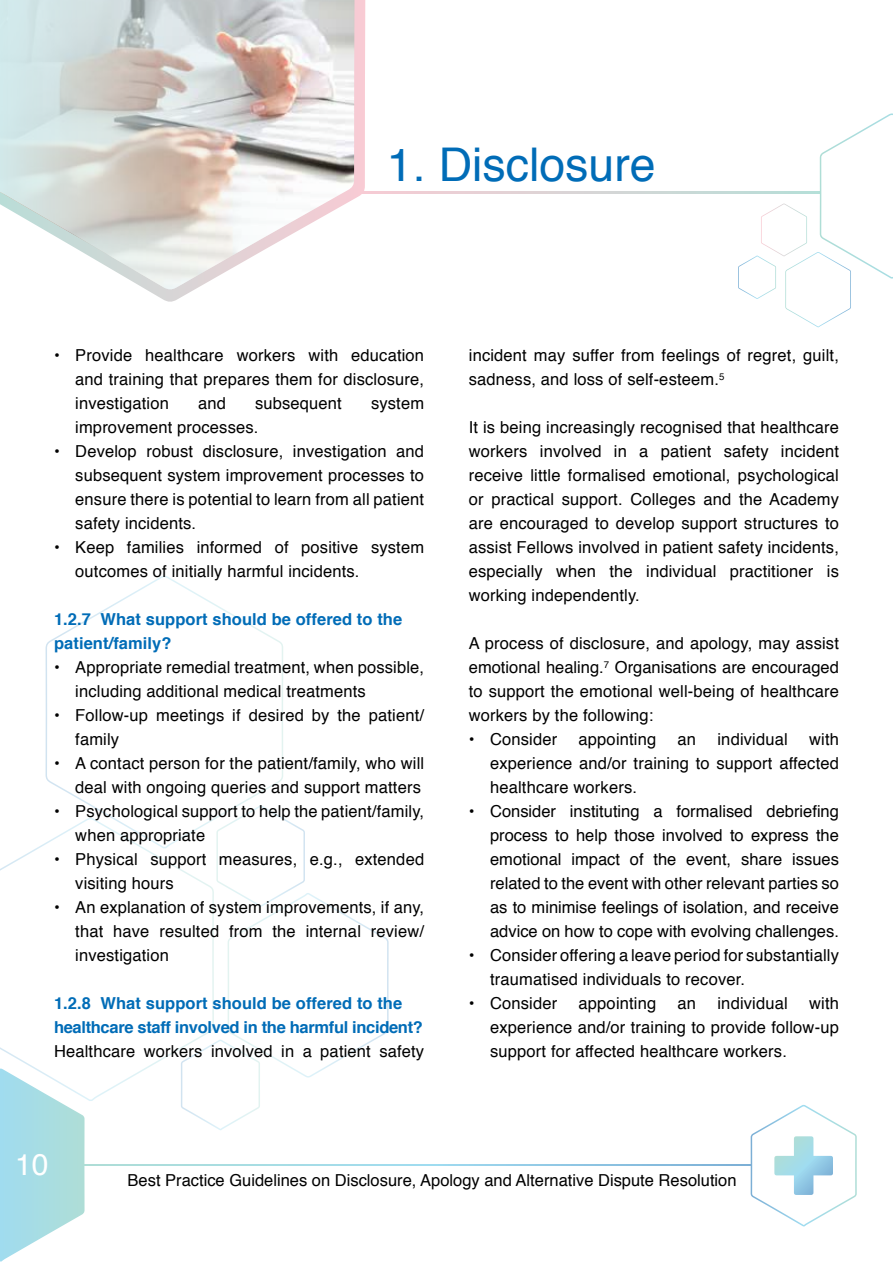
<style>
.page{position:relative;width:893px;height:1263px;background:#fff}
.page>*{position:absolute;margin:0;border:0;box-sizing:border-box;transform-origin:0 0}
.t1{font:46.5px "Helvetica";color:#006cb7}
.t2{font:30px "Helvetica";color:#fff}
.t3{font:16.5px/24px "Helvetica";letter-spacing:.01em;color:#000;text-align:justify}
.t4{font:700 16.5px/24px "Helvetica";letter-spacing:-.02em;color:#006cb7}
.t5{font:700 16.5px/24px "Helvetica";letter-spacing:.005em;color:#006cb7}
</style>
<div class="page">
<svg style="left:365px;top:192px;width:373px;height:1px"></svg>
<svg style="left:738px;top:113px;width:155px;height:214px"></svg>
<svg style="left:147px;top:0;width:218px;height:302px"></svg>
<svg style="left:0;top:0;width:355px;height:290px"></svg>
<svg style="left:0;top:843px;width:181px;height:258px"></svg>
<svg style="left:46px;top:576px;width:237px;height:272px"></svg>
<svg style="left:181px;top:805px;width:208px;height:325px"></svg>
<svg style="left:751px;top:1105px;width:106px;height:121px"></svg>
<svg style="left:85px;top:1164px;width:666px;height:2px"></svg>
<svg style="left:0;top:1068px;width:85px;height:193px"></svg>
<h1 class="t1" style="left:387px;top:129px;width:270px">1. Disclosure</h1>
<p class="t3" style="left:75px;top:344px;width:350px;text-indent:-21px">• Provide healthcare workers with education and training that prepares them for disclosure, investigation</p>
<p class="t3" style="left:198px;top:392px;width:29px">and</p>
<p class="t3" style="left:255px;top:392px;width:88px">subsequent</p>
<p class="t3" style="left:371px;top:392px;width:55px">system</p>
<p class="t3" style="left:75px;top:416px;width:185px">improvement processes.</p>
<p class="t3" style="left:75px;top:440px;width:350px;text-indent:-21px">• Develop robust disclosure, investigation and subsequent system improvement processes to ensure there is potential to learn from all patient safety incidents.</p>
<p class="t3" style="left:75px;top:536px;width:350px;text-indent:-21px">• Keep families informed of positive system outcomes of initially harmful incidents.</p>
<p class="t5" style="left:54px;top:608px;width:350px">1.2.7 What support should be offered to the patient/family?</p>
<p class="t3" style="left:75px;top:656px;width:350px;text-indent:-21px">• Appropriate remedial treatment, when possible, including additional medical treatments</p>
<p class="t3" style="left:75px;top:704px;width:350px;text-indent:-21px">• Follow-up meetings if desired by the patient/ family</p>
<p class="t3" style="left:54px;top:752px;width:372px;text-align:right">• A contact person for the patient/family, who will deal with ongoing queries and support matters</p>
<p class="t3" style="left:75px;top:800px;width:350px;text-indent:-21px">• Psychological support to help the patient/family, when appropriate</p>
<p class="t3" style="left:75px;top:848px;width:350px;text-indent:-21px">• Physical support measures, e.g., extended visiting hours</p>
<p class="t3" style="left:75px;top:896px;width:350px;text-indent:-21px">• An explanation of system improvements, if any, that have resulted from the internal review/ investigation</p>
<p class="t4" style="left:54px;top:992px;width:370px">1.2.8 What support should be offered to the healthcare staff involved in the harmful incident?</p>
<p class="t3" style="left:54px;top:1040px;width:372px">Healthcare workers involved in a patient safety</p>
<p class="t3" style="left:469px;top:344px;width:372px">incident may suffer from feelings of regret, guilt, sadness, and loss of self-esteem.<sup>5</sup></p>
<p class="t3" style="left:469px;top:416px;width:372px">It is being increasingly recognised that healthcare workers involved in a patient safety incident receive little formalised emotional, psychological or practical support. Colleges and the Academy are encouraged to develop support structures to assist Fellows involved in patient safety incidents, especially when the individual practitioner is working independently.</p>
<p class="t3" style="left:469px;top:632px;width:372px">A process of disclosure, and apology, may assist emotional healing.<sup>7</sup> Organisations are encouraged to support the emotional well-being of healthcare workers by the following:</p>
<p class="t3" style="left:469px;top:728px;width:90px">• Consider</p>
<p class="t3" style="left:579px;top:728px;width:79px">appointing</p>
<p class="t3" style="left:678px;top:728px;width:20px">an</p>
<p class="t3" style="left:717px;top:728px;width:72px">individual</p>
<p class="t3" style="left:490px;top:728px;width:350px;text-indent:319px">with experience and/or training to support affected healthcare workers.</p>
<p class="t3" style="left:490px;top:800px;width:350px;text-indent:-21px">• Consider instituting a formalised debriefing process to help those involved to express the emotional impact of the event, share issues related to the event with other relevant parties so as to minimise feelings of isolation, and receive advice on how to cope with evolving challenges.</p>
<p class="t3" style="left:490px;top:944px;width:350px;text-indent:-21px">• Consider offering a leave period for substantially traumatised individuals to recover.</p>
<p class="t3" style="left:469px;top:992px;width:90px">• Consider</p>
<p class="t3" style="left:579px;top:992px;width:79px">appointing</p>
<p class="t3" style="left:678px;top:992px;width:20px">an</p>
<p class="t3" style="left:717px;top:992px;width:72px">individual</p>
<p class="t3" style="left:490px;top:992px;width:350px;text-indent:319px">with experience and/or training to provide follow-up support for affected healthcare workers.</p>
<h2 class="t2" style="left:15px;top:1141px;width:35px">10</h2>
<p class="t3" style="left:128px;top:1169px;width:610px">Best Practice Guidelines on Disclosure, Apology and Alternative Dispute Resolution</p>
</div>
